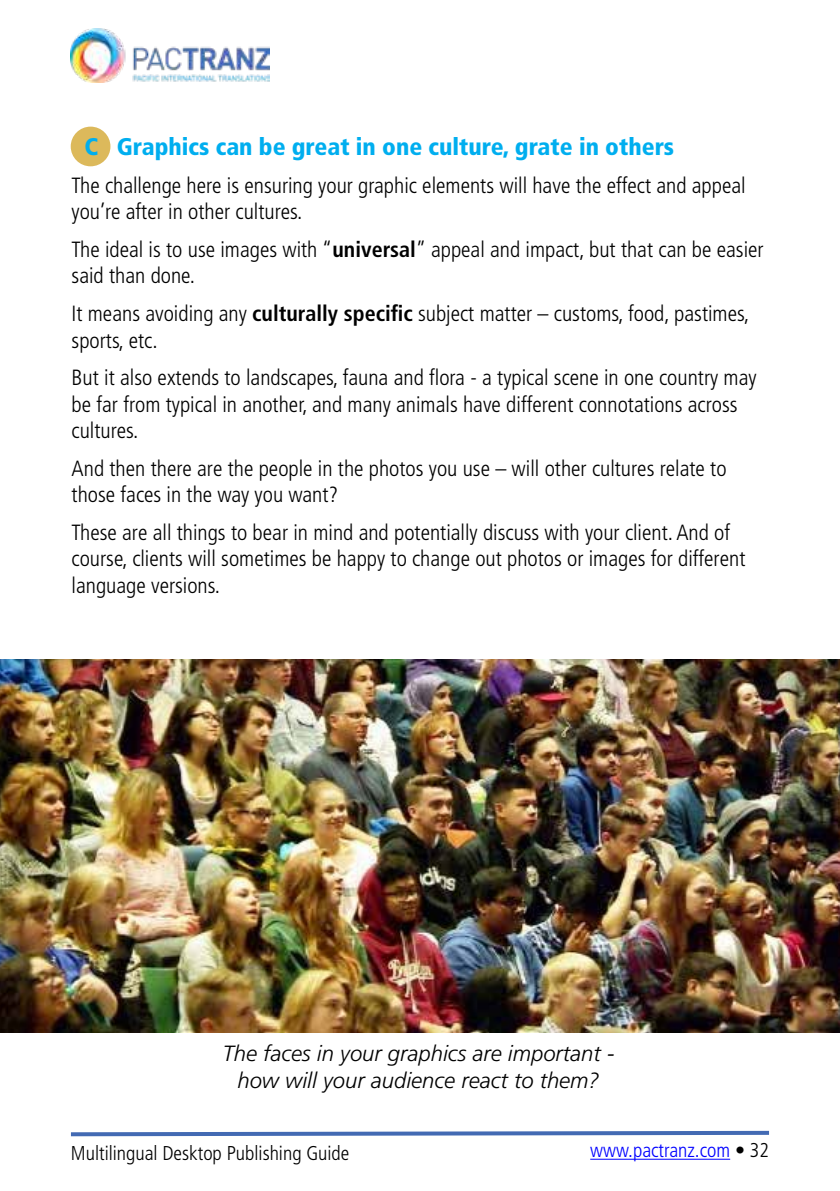
<style>
.page{position:relative;width:840px;height:1191px;background:#fff}
.page>*{position:absolute;margin:0;border:0;box-sizing:border-box;transform-origin:0 0}
.t1{font:900 condensed 24px "Frutiger";color:#00aeef}
.t2{font:300 condensed 22px/26.4px "Frutiger";color:#000}
.t3{font:italic 300 22px/26.4px "Frutiger";color:#000;text-align:center}
.t4{font:300 condensed 20px "Frutiger";color:#000}
.t5{font:300 condensed 20px "Frutiger";color:#00f}
.s1{font-weight:700}
.s2{color:#000}
</style>
<div class="page">
<hr style="left:590px;top:1158px;width:139px;height:1px;background:#00f">
<img style="left:71px;top:28px;width:198px;height:54px">
<svg style="left:70px;top:1130px;width:699px;height:7px"></svg>
<div style="left:72px;top:128px;width:37px;height:37px;background:#dcb95b;border-radius:50%"></div>
<div style="left:71px;top:127px;width:39px;height:39px;border:2px solid #dcb95b;border-radius:50%"></div>
<img style="left:0;top:659px;width:839px;height:373px">
<p class="t1" style="left:84px;top:137px;width:591px">C Graphics can be great in one culture, grate in others</p>
<p class="t2" style="left:72px;top:174px;width:675px">The challenge here is ensuring your graphic elements will have the effect and appeal you’re after in other cultures.</p>
<p class="t2" style="left:72px;top:238px;width:693px">The ideal is to use images with “<span class="s1">universal</span>” appeal and impact, but that can be easier said than done.</p>
<p class="t2" style="left:72px;top:302px;width:678px">It means avoiding any <span class="s1">culturally specific</span> subject matter – customs, food, pastimes, sports, etc.</p>
<p class="t2" style="left:72px;top:366px;width:686px">But it also extends to landscapes, fauna and flora - a typical scene in one country may be far from typical in another, and many animals have different connotations across cultures.</p>
<p class="t2" style="left:72px;top:457px;width:656px">And then there are the people in the photos you use – will other cultures relate to those faces in the way you want?</p>
<p class="t2" style="left:72px;top:521px;width:675px">These are all things to bear in mind and potentially discuss with your client. And of course, clients will sometimes be happy to change out photos or images for different language versions.</p>
<p class="t3" style="left:223px;top:1042px;width:393px">The faces in your graphics are important - how will your audience react to them?</p>
<p class="t4" style="left:71px;top:1144px;width:280px">Multilingual Desktop Publishing Guide</p>
<p class="t5" style="left:590px;top:1142px;width:180px">www.pactranz.com <span class="s2">• 32</span></p>
</div>
